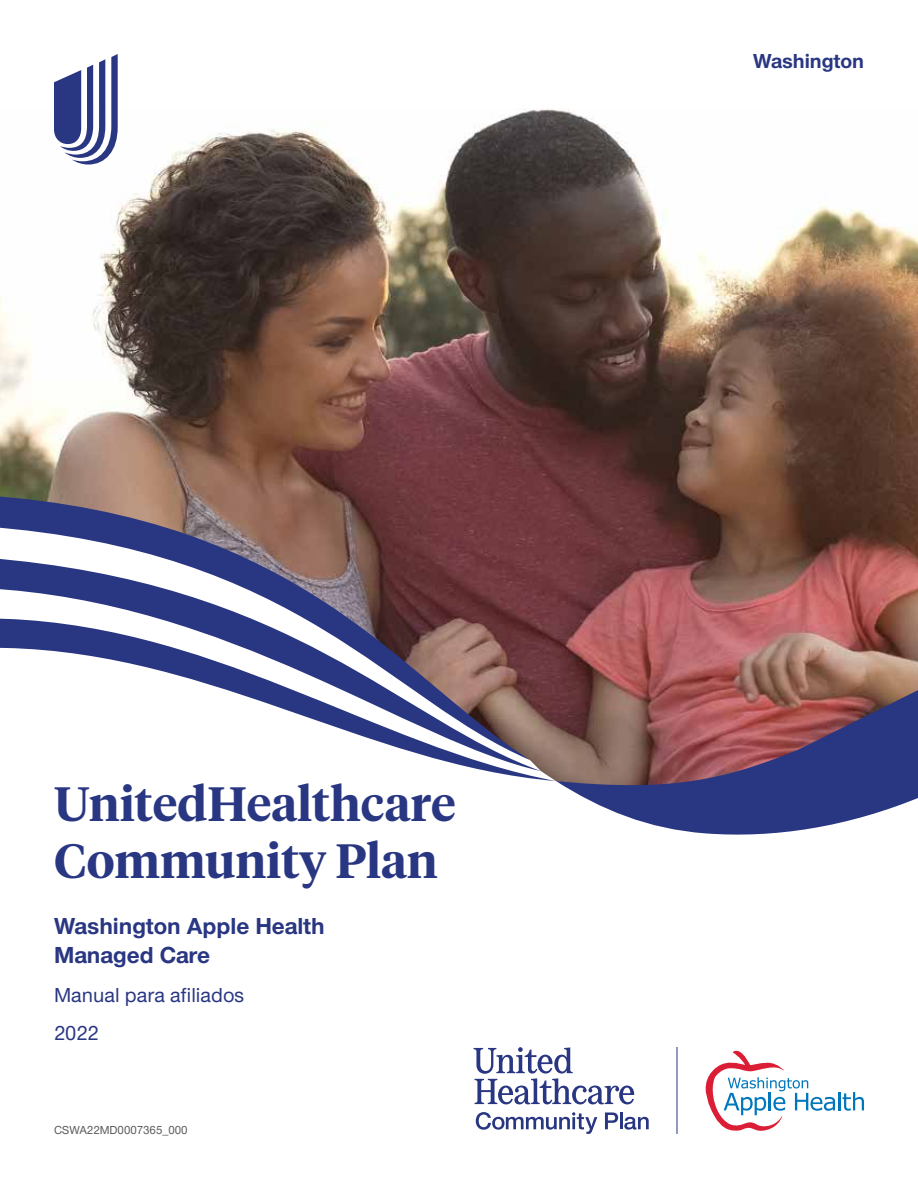
<style>
.page{position:relative;width:918px;height:1188px;background:#fff}
.page>*{position:absolute;margin:0;border:0;box-sizing:border-box;transform-origin:0 0}
.Cover___Welcome{font:600 48px/57.6px "UHC Serif Headline";color:#293682}
.Cover___product_name{font:700 24px/28.8px "UHC Sans";color:#293682}
.Cover___counties__is{font:500 21px "UHC Sans";color:#293682}
.Cover___top_right{font:700 21px "UHC Sans";color:#293682}
.codes_______8pt{font:500 12px "UHC Sans";color:#58595b}
</style>
<div class="page">
<img style="left:0;top:108px;width:918px;height:510px">
<svg style="left:556px;top:521px;width:362px;height:314px;background:#855965"></svg>
<svg style="left:0;top:495px;width:530px;height:63px;background:#7b606b"></svg>
<svg style="left:487px;top:618px;width:69px;height:163px;background:#87666a"></svg>
<svg style="left:0;top:558px;width:541px;height:213px"></svg>
<svg style="left:54px;top:54px;width:64px;height:111px"></svg>
<svg style="left:474px;top:1047px;width:160px;height:57px"></svg>
<svg style="left:476px;top:1112px;width:121px;height:22px"></svg>
<svg style="left:605px;top:1112px;width:13px;height:17px"></svg>
<hr style="left:620px;top:1112px;width:3px;height:17px;background:#293682">
<svg style="left:624px;top:1117px;width:25px;height:13px"></svg>
<hr style="left:677px;top:1047px;width:1px;height:87px;background:#293682">
<hr style="left:838px;top:1092px;width:3px;height:18px;background:#0076bb">
<svg style="left:843px;top:1092px;width:21px;height:19px"></svg>
<svg style="left:706px;top:1051px;width:129px;height:80px"></svg>
<p class="Cover___Welcome" style="left:54px;top:773px;width:403px">UnitedHealthcare<br>Community Plan</p>
<p class="Cover___product_name" style="left:54px;top:911px;width:272px">Washington Apple Health<br>Managed Care</p>
<p class="Cover___counties__is" style="left:54px;top:981px;width:192px">Manual para afiliados</p>
<p class="Cover___counties__is" style="left:54px;top:1019px;width:46px">2022</p>
<p class="codes_______8pt" style="left:54px;top:1122px;width:135px">CSWA22MD0007365_000</p>
<p class="Cover___top_right" style="left:753px;top:47px;width:112px">Washington</p>
</div>
